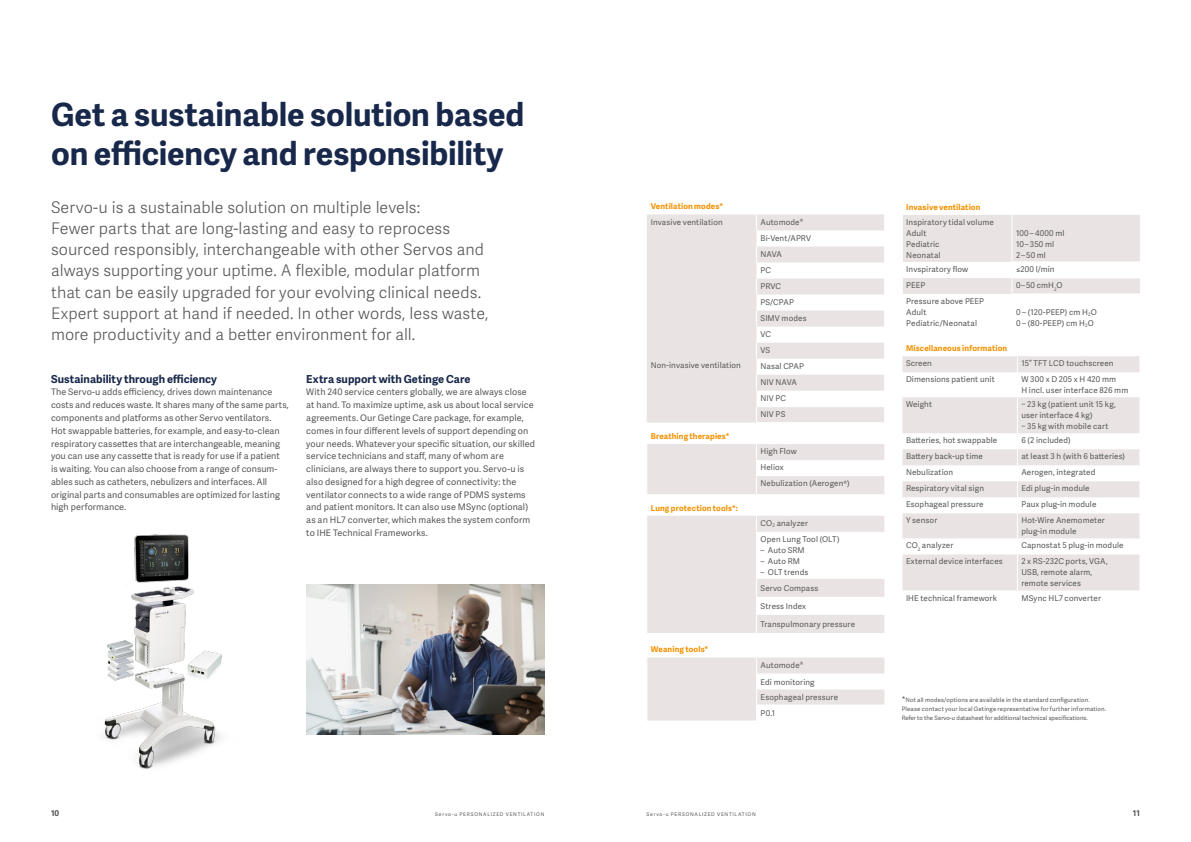
<style>
.page{position:relative;width:1191px;height:842px;background:#fff}
.page>*{position:absolute;margin:0;border:0;box-sizing:border-box;transform-origin:0 0}
.t1{font:700 32px/39px "Adelle Sans";letter-spacing:-.005em;color:#18284a}
.t2{font:300 16px/21.3px "Adelle Sans";letter-spacing:.005em;color:#595857}
.t3{font:700 11px "Adelle Sans";letter-spacing:.005em;color:#18284a}
.t4{font:9px/12.8px "Adelle Sans";letter-spacing:.01em;color:#595857}
.t5{font:8px/16px "Adelle Sans";letter-spacing:.015em;color:#595857}
.t6{font:700 8px "Adelle Sans";letter-spacing:.015em;color:#f39200}
.t7{font:700 8px "Adelle Sans";color:#595857}
.t8{font:6px/9px "Adelle Sans";letter-spacing:.02em;color:#595857}
.t9{font:5px "Adelle Sans";letter-spacing:.14em;color:#595857}
.s1{font-size:8px}
</style>
<div class="page">
<img style="left:306px;top:584px;width:238px;height:150px">
<img style="left:103px;top:534px;width:119px;height:235px">
<svg style="left:903px;top:215px;width:237px;height:79px"></svg>
<hr style="left:1011px;top:262px;width:129px;height:1px;background:#fff">
<hr style="left:1011px;top:278px;width:129px;height:1px;background:#fff">
<svg style="left:902px;top:356px;width:237px;height:234px;fill:#e9e4e3"></svg>
<svg style="left:1139px;top:481px;width:1px;height:57px"></svg>
<hr style="left:1017px;top:554px;width:1px;height:36px;background:#fff">
<hr style="left:1017px;top:397px;width:1px;height:36px;background:#fff">
<svg style="left:1017px;top:433px;width:1px;height:121px"></svg>
<svg style="left:1139px;top:449px;width:1px;height:16px"></svg>
<svg style="left:1017px;top:356px;width:1px;height:41px"></svg>
<svg style="left:1139px;top:356px;width:1px;height:16px"></svg>
<svg style="left:647px;top:214px;width:237px;height:209px;fill:#e9e4e3"></svg>
<svg style="left:756px;top:214px;width:1px;height:16px"></svg>
<svg style="left:756px;top:246px;width:1px;height:16px"></svg>
<svg style="left:756px;top:279px;width:1px;height:16px"></svg>
<svg style="left:756px;top:311px;width:1px;height:16px"></svg>
<svg style="left:756px;top:343px;width:1px;height:16px"></svg>
<svg style="left:756px;top:375px;width:1px;height:16px"></svg>
<hr style="left:756px;top:406px;width:129px;height:1px;background:#fff">
<svg style="left:756px;top:407px;width:1px;height:15px"></svg>
<hr style="left:756px;top:422px;width:129px;height:1px;background:#fff">
<svg style="left:647px;top:657px;width:238px;height:63px"></svg>
<svg style="left:647px;top:444px;width:238px;height:50px"></svg>
<svg style="left:647px;top:516px;width:238px;height:117px"></svg>
<h1 class="t1" style="left:51px;top:94px;width:475px">Get a sustainable solution based on efficiency and responsibility</h1>
<p class="t2" style="left:51px;top:196px;width:439px">Servo-u is a sustainable solution on multiple levels:<br>Fewer parts that are long-lasting and easy to reprocess sourced responsibly, interchangeable with other Servos and always supporting your uptime. A flexible, modular platform that can be easily upgraded for your evolving clinical needs.<br>Expert support at hand if needed. In other words, less waste, more productivity and a better environment for all.</p>
<h3 class="t3" style="left:51px;top:371px;width:167px">Sustainability through efficiency</h3>
<p class="t4" style="left:51px;top:386px;width:239px">The Servo-u adds efficiency, drives down maintenance costs and reduces waste. It shares many of the same parts, components and platforms as other Servo ventilators.<br>Hot swappable batteries, for example, and easy-to-clean respiratory cassettes that are interchangeable, meaning you can use any cassette that is ready for use if a patient is waiting. You can also choose from a range of consum&shy;ables such as catheters, nebulizers and interfaces. All original parts and consumables are optimized for lasting high performance.</p>
<h3 class="t3" style="left:306px;top:371px;width:166px">Extra support with Getinge Care</h3>
<p class="t4" style="left:306px;top:386px;width:230px">With 240 service centers globally, we are always close at hand. To maximize uptime, ask us about local service agreements. Our Getinge Care package, for example, comes in four different levels of support depending on your needs. Whatever your specific situation, our skilled service technicians and staff, many of whom are clinicians, are always there to support you. Servo-u is also designed for a high degree of connectivity: the ventilator connects to a wide range of PDMS systems and patient monitors. It can also use MSync (optional) as an HL7 converter, which makes the system conform to IHE Technical Frameworks.</p>
<p class="t6" style="left:651px;top:201px;width:74px">Ventilation modes*</p>
<p class="t5" style="left:651px;top:213px;width:73px">Invasive ventilation</p>
<p class="t5" style="left:651px;top:356px;width:92px">Non-invasive ventilation</p>
<p class="t6" style="left:651px;top:430px;width:80px">Breathing therapies*</p>
<p class="t6" style="left:651px;top:502px;width:89px">Lung protection tools*:</p>
<p class="t6" style="left:651px;top:644px;width:59px">Weaning tools*</p>
<p class="t5" style="left:760px;top:213px;width:52px">Automode®<br>Bi-Vent/APRV<br>NAVA<br>PC<br>PRVC<br>PS/CPAP<br>SIMV modes<br>VC<br>VS<br>Nasal CPAP<br>NIV NAVA<br>NIV PC<br>NIV PS</p>
<p class="t5" style="left:760px;top:443px;width:91px">High Flow<br>Heliox<br>Nebulization (Aerogen®)</p>
<p class="t5" style="left:760px;top:515px;width:81px">CO<sub>2</sub> analyzer<br>Open Lung Tool (OLT)</p>
<p class="t5" style="left:760px;top:542px;width:46px">– Auto SRM</p>
<p class="t5" style="left:760px;top:553px;width:41px">– Auto RM</p>
<p class="t5" style="left:760px;top:564px;width:59px">– OLT trends<br>Servo Compass</p>
<p class="t5" style="left:760px;top:598px;width:47px">Stress Index</p>
<p class="t5" style="left:760px;top:616px;width:96px">Transpulmonary pressure</p>
<p class="t5" style="left:760px;top:656px;width:56px;line-height:17px">Automode®<br>Edi monitoring</p>
<p class="t5" style="left:760px;top:689px;width:79px;line-height:15.5px">Esophageal pressure<br>P0.1</p>
<p class="t6" style="left:906px;top:201px;width:76px">Invasive ventilation</p>
<p class="t5" style="left:906px;top:216px;width:89px;line-height:11px">Inspiratory tidal volume<br>Adult<br>Pediatric<br>Neonatal</p>
<p class="t5" style="left:1016px;top:227px;width:50px;line-height:11px">100 – 4000 ml<br>10 – 350 ml<br>2 – 50 ml</p>
<p class="t5" style="left:906px;top:261px;width:63px">Invspiratory flow</p>
<p class="t5" style="left:1016px;top:261px;width:40px">≤200 l/min</p>
<p class="t5" style="left:906px;top:277px;width:21px">PEEP</p>
<p class="t5" style="left:1016px;top:277px;width:48px">0– 50 cmH<sub>2</sub>O</p>
<p class="t5" style="left:906px;top:295px;width:79px;line-height:11px">Pressure above PEEP<br>Adult<br>Pediatric/Neonatal</p>
<p class="t5" style="left:1016px;top:306px;width:82px;line-height:11px">0 – (120-PEEP) cm H<sub>2</sub>O<br>0 – (80-PEEP) cm H<sub>2</sub>O</p>
<p class="t6" style="left:906px;top:342px;width:103px">Miscellaneous information</p>
<p class="t5" style="left:906px;top:355px;width:27px">Screen</p>
<p class="t5" style="left:1021px;top:355px;width:94px">15” TFT LCD touchscreen</p>
<p class="t5" style="left:906px;top:371px;width:90px">Dimensions patient unit</p>
<p class="t5" style="left:1021px;top:374px;width:108px;line-height:11px">W 300 x D 205 x H 420 mm<br>H incl. user interface 826 mm</p>
<p class="t5" style="left:906px;top:396px;width:28px">Weight</p>
<p class="t5" style="left:1021px;top:399px;width:96px;line-height:11px">~ 23 kg (patient unit 15 kg, user interface 4 kg)<br>~ 35 kg with mobile cart</p>
<p class="t5" style="left:906px;top:432px;width:93px">Batteries, hot swappable</p>
<p class="t5" style="left:1021px;top:432px;width:51px">6 (2 included)</p>
<p class="t5" style="left:906px;top:448px;width:78px">Battery back-up time</p>
<p class="t5" style="left:1021px;top:448px;width:105px">at least 3 h (with 6 batteries)</p>
<p class="t5" style="left:906px;top:464px;width:49px">Nebulization</p>
<p class="t5" style="left:1021px;top:464px;width:75px">Aerogen, integrated</p>
<p class="t5" style="left:906px;top:480px;width:79px">Respiratory vital sign</p>
<p class="t5" style="left:1021px;top:480px;width:70px">Edi plug-in module</p>
<p class="t5" style="left:906px;top:496px;width:79px">Esophageal pressure</p>
<p class="t5" style="left:1021px;top:496px;width:76px">Paux plug-in module</p>
<p class="t5" style="left:906px;top:512px;width:33px">Y sensor</p>
<p class="t5" style="left:1021px;top:515px;width:85px;line-height:11px">Hot-Wire Anemometer plug-in module</p>
<p class="t5" style="left:906px;top:537px;width:49px">CO<sub>2</sub> analyzer</p>
<p class="t5" style="left:1021px;top:537px;width:104px">Capnostat 5 plug-in module</p>
<p class="t5" style="left:906px;top:553px;width:98px">External device interfaces</p>
<p class="t5" style="left:1021px;top:556px;width:88px;line-height:11px">2 x RS-232C ports, VGA,<br>USB, remote alarm, remote services</p>
<p class="t5" style="left:906px;top:589px;width:92px">IHE technical framework</p>
<p class="t5" style="left:1021px;top:589px;width:81px">MSync HL7 converter</p>
<p class="t8" style="left:901px;top:695px;width:206px"><span class="s1">*</span>Not all modes/options are available in the standard configuration.<br>Please contact your local Getinge representative for further information.<br>Refer to the Servo-u datasheet for additional technical specifications.</p>
<p class="t7" style="left:51px;top:808px;width:10px">10</p>
<p class="t9" style="left:435px;top:811px;width:111px">Servo-u PERSONALIZED VENTILATION</p>
<p class="t7" style="left:1133px;top:808px;width:8px">11</p>
<p class="t9" style="left:646px;top:811px;width:111px">Servo-u PERSONALIZED VENTILATION</p>
</div>
